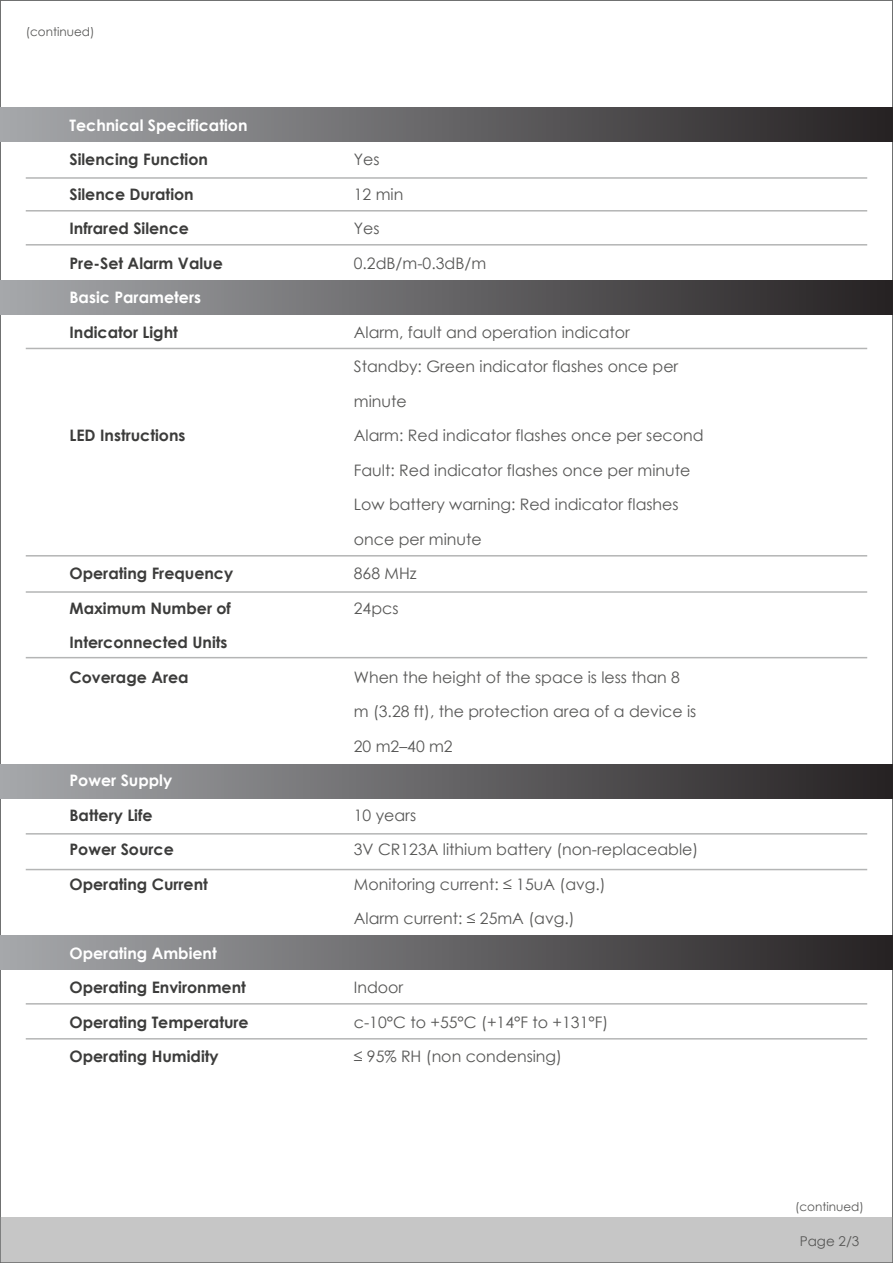
<style>
.page{position:relative;width:893px;height:1263px;background:#fff}
.page>*{position:absolute;margin:0;border:0;box-sizing:border-box;transform-origin:0 0}
.t1{font:15.75px/34.5px "Century Gothic";color:#575756}
.t2{font:700 15.75px/34.5px "Century Gothic";color:#3c3c3b}
.t3{font:700 15.75px "Century Gothic";color:#fff}
.t4{font:13.5px "Century Gothic";color:#575756}
.t5{font:12px "Century Gothic";color:#575756}
</style>
<div class="page">
<div style="left:0;top:1217px;width:893px;height:46px;background:#c6c6c6"></div>
<div style="left:0;top:107px;width:893px;height:34px;background:linear-gradient(to right,#a6a8ab,#252122)"></div>
<div style="left:0;top:280px;width:893px;height:34px;background:linear-gradient(to right,#a6a8ab,#252122)"></div>
<div style="left:0;top:764px;width:893px;height:34px;background:linear-gradient(to right,#a6a8ab,#252122)"></div>
<div style="left:0;top:935px;width:893px;height:34px;background:linear-gradient(to right,#a6a8ab,#252122)"></div>
<hr style="left:26px;top:869px;width:841px;height:1px;background:#b4b5b5">
<hr style="left:26px;top:833px;width:841px;height:1px;background:#b4b5b5">
<hr style="left:26px;top:1003px;width:841px;height:1px;background:#b4b5b5">
<hr style="left:26px;top:1038px;width:841px;height:1px;background:#b4b5b5">
<hr style="left:26px;top:657px;width:841px;height:1px;background:#b4b5b5">
<hr style="left:26px;top:591px;width:841px;height:2px;background:#b4b5b5">
<hr style="left:26px;top:555px;width:841px;height:1px;background:#b4b5b5">
<hr style="left:26px;top:348px;width:841px;height:1px;background:#b4b5b5">
<hr style="left:26px;top:244px;width:841px;height:2px;background:#b4b5b5">
<hr style="left:26px;top:210px;width:841px;height:2px;background:#b4b5b5">
<hr style="left:26px;top:177px;width:841px;height:2px;background:#b4b5b5">
<p class="t5" style="left:26px;top:24px;width:70px">(continued)</p>
<p class="t3" style="left:69px;top:113px;width:180px">Technical Specification</p>
<p class="t2" style="left:69px;top:142px;width:155px">Silencing Function<br>Silence Duration<br>Infrared Silence<br>Pre-Set Alarm Value</p>
<p class="t3" style="left:69px;top:286px;width:133px">Basic Parameters</p>
<p class="t2" style="left:69px;top:314px;width:110px">Indicator Light</p>
<p class="t2" style="left:69px;top:418px;width:118px">LED Instructions</p>
<p class="t2" style="left:69px;top:556px;width:165px">Operating Frequency<br>Maximum Number of<br>Interconnected Units<br>Coverage Area</p>
<p class="t3" style="left:69px;top:769px;width:104px">Power Supply</p>
<p class="t2" style="left:69px;top:797px;width:140px">Battery Life<br>Power Source<br>Operating Current</p>
<p class="t3" style="left:69px;top:941px;width:149px">Operating Ambient</p>
<p class="t2" style="left:69px;top:970px;width:181px">Operating Environment<br>Operating Temperature<br>Operating Humidity</p>
<p class="t1" style="left:354px;top:142px;width:134px">Yes<br>12 min<br>Yes<br>0.2dB/m-0.3dB/m</p>
<p class="t1" style="left:354px;top:314px;width:351px">Alarm, fault and operation indicator<br>Standby: Green indicator flashes once per minute<br>Alarm: Red indicator flashes once per second<br>Fault: Red indicator flashes once per minute<br>Low battery warning: Red indicator flashes once per minute<br>868 MHz<br>24pcs</p>
<p class="t1" style="left:354px;top:659px;width:344px">When the height of the space is less than 8 m (3.28 ft), the protection area of a device is<br>20 m2–40 m2</p>
<p class="t1" style="left:354px;top:797px;width:346px">10 years<br>3V CR123A lithium battery (non-replaceable)<br>Monitoring current: ≤ 15uA (avg.)<br>Alarm current: ≤ 25mA (avg.)</p>
<p class="t1" style="left:354px;top:970px;width:256px">Indoor<br>c-10°C to +55°C (+14°F to +131°F) ≤ 95% RH (non condensing)</p>
<p class="t5" style="left:795px;top:1198px;width:70px">(continued)</p>
<p class="t4" style="left:800px;top:1232px;width:61px">Page 2/3</p>
</div>
